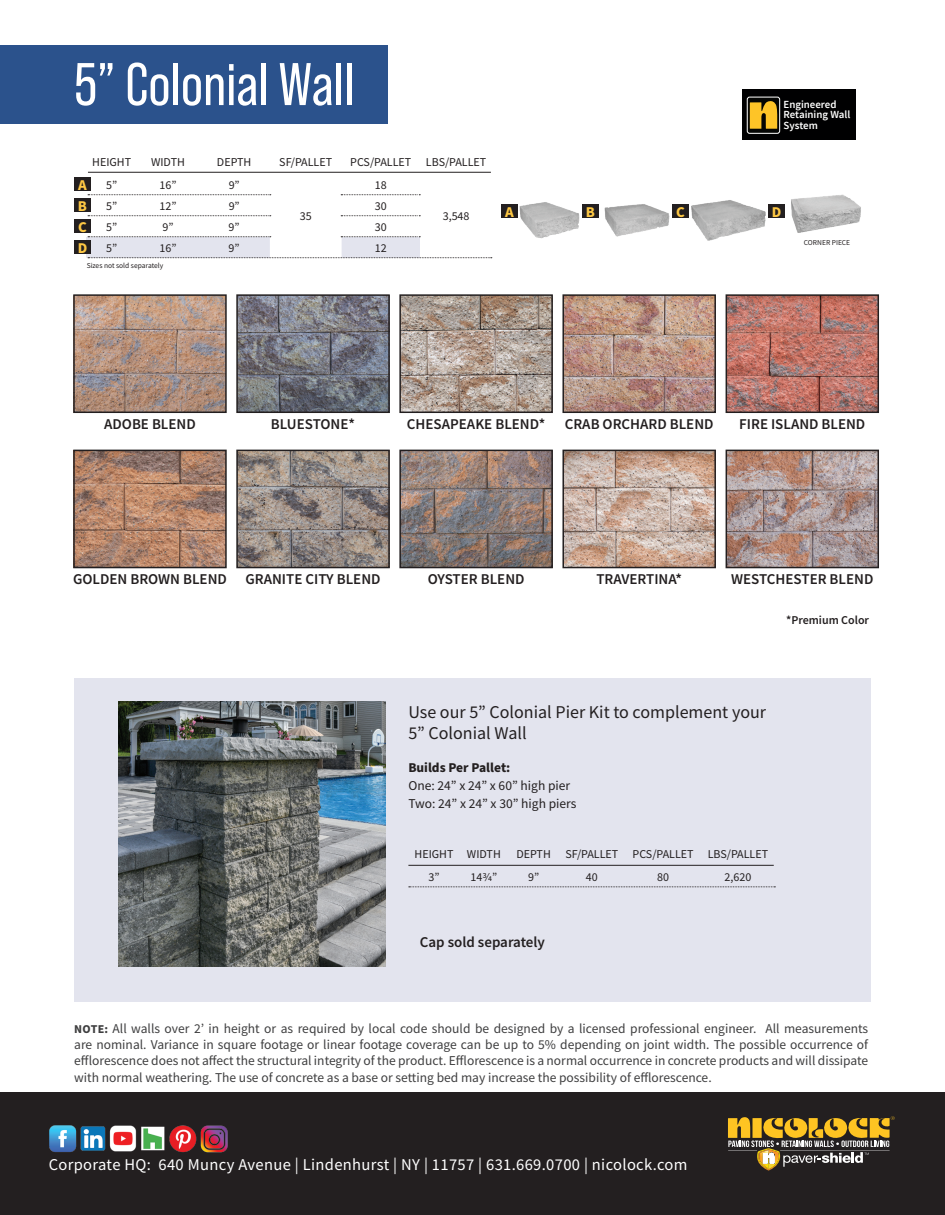
<style>
.page{position:relative;width:945px;height:1215px;background:#fff}
.page>*{position:absolute;margin:0;border:0;box-sizing:border-box;transform-origin:0 0}
.t1{font:60px "Bebas Neue Pro";color:#fff}
.t2{font:18px/21.6px "Source Sans Pro";color:#231f20}
.t3{font:16.5px "Source Sans Pro";letter-spacing:.02em;color:#fff}
.t4{font:600 15px "Source Sans Pro";color:#231f20}
.t5{font:700 15px/21px "Source Sans Pro";color:#fec844;text-align:justify}
.t6{font:13.5px/16.2px "Source Sans Pro";color:#3e3e3f;text-align:justify}
.t7{font:13.5px/18px "Source Sans Pro";color:#231f20}
.t8{font:700 13.5px "Source Sans Pro";color:#231f20}
.t9{font:12px "Source Sans Pro";color:#231f20}
.t10{font:600 12px "Source Sans Pro";color:#231f20}
.t11{font:600 10.8px/10.2px "Source Sans Pro";color:#fff}
.t12{font:7.5px "Source Sans Pro";color:#231f20}
.s1{font-weight:700;font-size:12px}
</style>
<div class="page">
<div style="left:0;top:1092px;width:945px;height:123px;background:#231f20"></div>
<div style="left:743px;top:89px;width:113px;height:51px;background:#000001"></div>
<svg style="left:747px;top:97px;width:33px;height:36px"></svg>
<div style="left:747px;top:97px;width:33px;height:37px;border:1px solid #fff;border-radius:2px"></div>
<svg style="left:750px;top:101px;width:27px;height:28px"></svg>
<div style="left:74px;top:678px;width:797px;height:324px;background:#e3e4ee"></div>
<img style="left:118px;top:701px;width:268px;height:266px">
<img style="left:49px;top:1125px;width:179px;height:28px">
<svg style="left:728px;top:1116px;width:167px;height:54px"></svg>
<div style="left:0;top:45px;width:388px;height:79px;background:#2b528c"></div>
<img style="left:520px;top:202px;width:60px;height:36px">
<img style="left:604px;top:204px;width:65px;height:32px">
<img style="left:691px;top:200px;width:75px;height:41px">
<div style="left:501px;top:204px;width:17px;height:14px;background:#231f20"></div>
<div style="left:582px;top:204px;width:17px;height:14px;background:#231f20"></div>
<div style="left:672px;top:204px;width:17px;height:14px;background:#231f20"></div>
<img style="left:791px;top:194px;width:70px;height:39px">
<div style="left:768px;top:204px;width:17px;height:14px;background:#231f20"></div>
<hr style="left:88px;top:172px;width:403px;height:1px;background:#231f20">
<svg style="left:88px;top:194px;width:183px;height:1px"></svg>
<svg style="left:341px;top:215px;width:79px;height:1px"></svg>
<div style="left:74px;top:178px;width:17px;height:13px;background:#231f20"></div>
<div style="left:74px;top:199px;width:17px;height:13px;background:#231f20"></div>
<div style="left:74px;top:220px;width:17px;height:13px;background:#231f20"></div>
<div style="left:74px;top:241px;width:17px;height:13px;background:#231f20"></div>
<svg style="left:88px;top:215px;width:183px;height:1px"></svg>
<svg style="left:341px;top:194px;width:79px;height:1px"></svg>
<svg style="left:86px;top:236px;width:406px;height:22px"></svg>
<img style="left:76px;top:297px;width:148px;height:113px">
<div style="left:73px;top:294px;width:154px;height:119px;border:2px solid #231f20"></div>
<img style="left:239px;top:297px;width:148px;height:113px">
<div style="left:236px;top:294px;width:154px;height:119px;border:2px solid #231f20"></div>
<img style="left:402px;top:297px;width:148px;height:113px">
<div style="left:399px;top:294px;width:154px;height:119px;border:2px solid #231f20"></div>
<img style="left:565px;top:297px;width:148px;height:113px">
<div style="left:562px;top:294px;width:154px;height:119px;border:2px solid #231f20"></div>
<img style="left:729px;top:297px;width:147px;height:113px">
<div style="left:726px;top:294px;width:153px;height:119px;border:2px solid #231f20"></div>
<img style="left:76px;top:453px;width:148px;height:112px">
<div style="left:73px;top:450px;width:154px;height:118px;border:2px solid #231f20"></div>
<img style="left:239px;top:453px;width:148px;height:112px">
<div style="left:236px;top:450px;width:154px;height:118px;border:2px solid #231f20"></div>
<img style="left:402px;top:453px;width:148px;height:112px">
<div style="left:399px;top:450px;width:154px;height:118px;border:2px solid #231f20"></div>
<img style="left:565px;top:453px;width:148px;height:112px">
<div style="left:562px;top:450px;width:154px;height:118px;border:2px solid #231f20"></div>
<img style="left:729px;top:453px;width:147px;height:112px">
<div style="left:726px;top:450px;width:153px;height:118px;border:2px solid #231f20"></div>
<hr style="left:408px;top:865px;width:366px;height:1px;background:#231f20">
<svg style="left:409px;top:886px;width:366px;height:1px"></svg>
<h1 class="t1" style="left:74px;top:50px;width:282px">5” Colonial Wall</h1>
<p class="t9" style="left:92px;top:155px;width:40px">HEIGHT</p>
<p class="t9" style="left:151px;top:155px;width:35px">WIDTH</p>
<p class="t9" style="left:217px;top:155px;width:36px">DEPTH</p>
<p class="t9" style="left:279px;top:155px;width:54px">SF/PALLET</p>
<p class="t9" style="left:350px;top:155px;width:138px">PCS/PALLET LBS/PALLET</p>
<p class="t9" style="left:106px;top:177px;width:13px">5”</p>
<p class="t9" style="left:159px;top:177px;width:19px">16”</p>
<p class="t9" style="left:229px;top:177px;width:13px">9”</p>
<p class="t9" style="left:300px;top:209px;width:13px">35</p>
<p class="t5" style="left:78px;top:175px;width:11px">A B C</p>
<p class="t9" style="left:375px;top:177px;width:13px">18</p>
<p class="t9" style="left:106px;top:198px;width:13px">5”</p>
<p class="t9" style="left:159px;top:198px;width:19px">12”</p>
<p class="t9" style="left:229px;top:198px;width:13px">9”</p>
<p class="t9" style="left:375px;top:198px;width:13px">30</p>
<p class="t9" style="left:106px;top:219px;width:13px">5”</p>
<p class="t9" style="left:162px;top:219px;width:13px">9”</p>
<p class="t9" style="left:229px;top:219px;width:13px">9”</p>
<p class="t9" style="left:375px;top:219px;width:13px">30</p>
<p class="t9" style="left:106px;top:240px;width:13px">5”</p>
<p class="t9" style="left:159px;top:240px;width:19px">16”</p>
<p class="t9" style="left:229px;top:240px;width:13px">9”</p>
<p class="t9" style="left:375px;top:240px;width:13px">12</p>
<p class="t9" style="left:443px;top:209px;width:28px">3,548</p>
<p class="t5" style="left:78px;top:238px;width:11px">D</p>
<p class="t12" style="left:87px;top:261px;width:78px">Sizes not sold separately</p>
<p class="t11" style="left:784px;top:100px;width:68px">Engineered<br>Retaining Wall<br>System</p>
<p class="t5" style="left:505px;top:201px;width:10px">A</p>
<p class="t5" style="left:586px;top:201px;width:11px">B</p>
<p class="t5" style="left:676px;top:201px;width:10px">C</p>
<p class="t5" style="left:772px;top:201px;width:11px">D</p>
<p class="t12" style="left:804px;top:238px;width:48px">CORNER PIECE</p>
<p class="t4" style="left:104px;top:414px;width:93px">ADOBE BLEND</p>
<p class="t4" style="left:271px;top:414px;width:86px">BLUESTONE*</p>
<p class="t4" style="left:407px;top:414px;width:140px">CHESAPEAKE BLEND*</p>
<p class="t4" style="left:565px;top:414px;width:150px">CRAB ORCHARD BLEND</p>
<p class="t4" style="left:739px;top:414px;width:128px">FIRE ISLAND BLEND</p>
<p class="t4" style="left:73px;top:569px;width:309px">GOLDEN BROWN BLEND GRANITE CITY BLEND</p>
<p class="t4" style="left:428px;top:569px;width:98px">OYSTER BLEND</p>
<p class="t4" style="left:596px;top:569px;width:87px">TRAVERTINA*</p>
<p class="t4" style="left:731px;top:569px;width:144px">WESTCHESTER BLEND</p>
<p class="t10" style="left:786px;top:612px;width:84px">*Premium Color</p>
<h2 class="t2" style="left:408px;top:701px;width:359px">Use our 5” Colonial Pier Kit to complement your<br>5” Colonial Wall</h2>
<p class="t8" style="left:408px;top:759px;width:104px">Builds Per Pallet:</p>
<p class="t7" style="left:408px;top:777px;width:170px">One: 24” x 24” x 60” high pier<br>Two: 24” x 24” x 30” high piers</p>
<p class="t9" style="left:415px;top:846px;width:88px">HEIGHT WIDTH</p>
<p class="t9" style="left:516px;top:846px;width:253px">DEPTH SF/PALLET PCS/PALLET LBS/PALLET</p>
<p class="t9" style="left:429px;top:869px;width:13px">3”</p>
<p class="t9" style="left:470px;top:869px;width:28px">143/4”</p>
<p class="t9" style="left:528px;top:869px;width:13px">9”</p>
<p class="t9" style="left:586px;top:869px;width:13px">40</p>
<p class="t9" style="left:657px;top:869px;width:13px">80</p>
<p class="t9" style="left:725px;top:869px;width:28px">2,620</p>
<p class="t4" style="left:420px;top:932px;width:127px">Cap sold separately</p>
<p class="t6" style="left:74px;top:1020px;width:796px"><span class="s1">NOTE:</span> All walls over 2’ in height or as required by local code should be designed by a licensed professional engineer. All measurements are nominal. Variance in square footage or linear footage coverage can be up to 5% depending on joint width. The possible occurrence of efflorescence does not affect the structural integrity of the product. Efflorescence is a normal occurrence in concrete products and will dissipate with normal weathering. The use of concrete as a base or setting bed may increase the possibility of efflorescence.</p>
<p class="t3" style="left:49px;top:1154px;width:640px">Corporate HQ: 640 Muncy Avenue | Lindenhurst | NY | 11757 | 631.669.0700 | nicolock.com</p>
</div>
